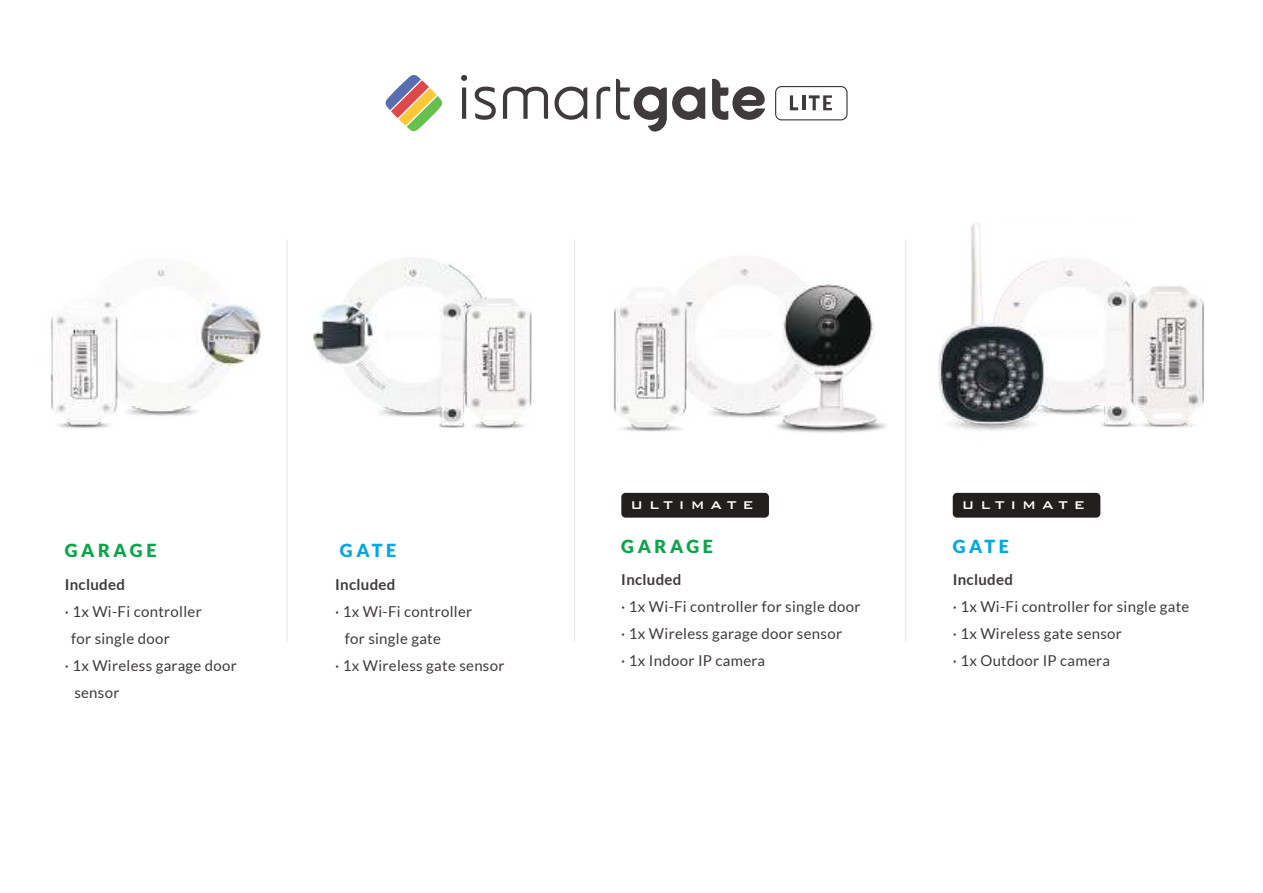
<style>
.page{position:relative;width:1263px;height:893px;background:#fff}
.page>*{position:absolute;margin:0;border:0;box-sizing:border-box;transform-origin:0 0}
.t1{font:900 18px "Lato";letter-spacing:.2em;color:#0ba549}
.t2{font:900 18px "Lato";letter-spacing:.2em;color:#00a8e2}
.t3{font:15px/27px "Lato";letter-spacing:.02em;color:#3f3b3c}
.t4{font:700 15px "Lato";letter-spacing:.02em;color:#3f3b3c}
.t5{font:500 15px "Bank Gothic BT";letter-spacing:.4em;color:#fff}
</style>
<div class="page">
<svg style="left:461px;top:75px;width:6px;height:44px"></svg>
<svg style="left:474px;top:87px;width:22px;height:33px"></svg>
<svg style="left:503px;top:87px;width:45px;height:32px"></svg>
<svg style="left:554px;top:87px;width:33px;height:33px"></svg>
<svg style="left:596px;top:87px;width:14px;height:32px"></svg>
<svg style="left:616px;top:79px;width:89px;height:53px"></svg>
<svg style="left:712px;top:79px;width:53px;height:41px"></svg>
<svg style="left:385px;top:75px;width:57px;height:57px"></svg>
<svg style="left:775px;top:86px;width:72px;height:34px"></svg>
<div style="left:621px;top:493px;width:148px;height:25px;background:#241f1f;border-radius:4px"></div>
<div style="left:953px;top:493px;width:147px;height:25px;background:#241f1f;border-radius:4px"></div>
<img style="left:50px;top:265px;width:211px;height:164px">
<img style="left:312px;top:258px;width:220px;height:171px">
<hr style="left:574px;top:239px;width:1px;height:402px;background:#d5d4d5">
<hr style="left:286px;top:239px;width:2px;height:402px;background:#d5d4d5">
<hr style="left:905px;top:239px;width:1px;height:402px;background:#d5d4d5">
<img style="left:613px;top:259px;width:274px;height:174px">
<img style="left:938px;top:223px;width:266px;height:208px">
<p class="t1" style="left:65px;top:540px;width:93px">GARAGE</p>
<p class="t4" style="left:65px;top:576px;width:62px">Included</p>
<p class="t3" style="left:65px;top:598px;width:138px">· 1x Wi-Fi controller</p>
<p class="t3" style="left:71px;top:625px;width:100px">for single door</p>
<p class="t3" style="left:65px;top:652px;width:174px">· 1x Wireless garage door</p>
<p class="t3" style="left:74px;top:679px;width:47px">sensor</p>
<p class="t2" style="left:340px;top:540px;width:58px">GATE</p>
<p class="t4" style="left:335px;top:576px;width:62px">Included</p>
<p class="t3" style="left:335px;top:598px;width:138px">· 1x Wi-Fi controller</p>
<p class="t3" style="left:345px;top:625px;width:98px">for single gate</p>
<p class="t3" style="left:335px;top:652px;width:171px">· 1x Wireless gate sensor</p>
<p class="t5" style="left:630px;top:497px;width:125px">ULTIMATE</p>
<p class="t5" style="left:962px;top:497px;width:125px">ULTIMATE</p>
<p class="t1" style="left:621px;top:535px;width:93px">GARAGE</p>
<p class="t4" style="left:621px;top:571px;width:62px">Included</p>
<p class="t3" style="left:621px;top:593px;width:241px">· 1x Wi-Fi controller for single door · 1x Wireless garage door sensor<br>· 1x Indoor IP camera</p>
<p class="t2" style="left:953px;top:535px;width:58px">GATE</p>
<p class="t4" style="left:953px;top:571px;width:62px">Included</p>
<p class="t3" style="left:953px;top:593px;width:238px">· 1x Wi-Fi controller for single gate · 1x Wireless gate sensor<br>· 1x Outdoor IP camera</p>
</div>
